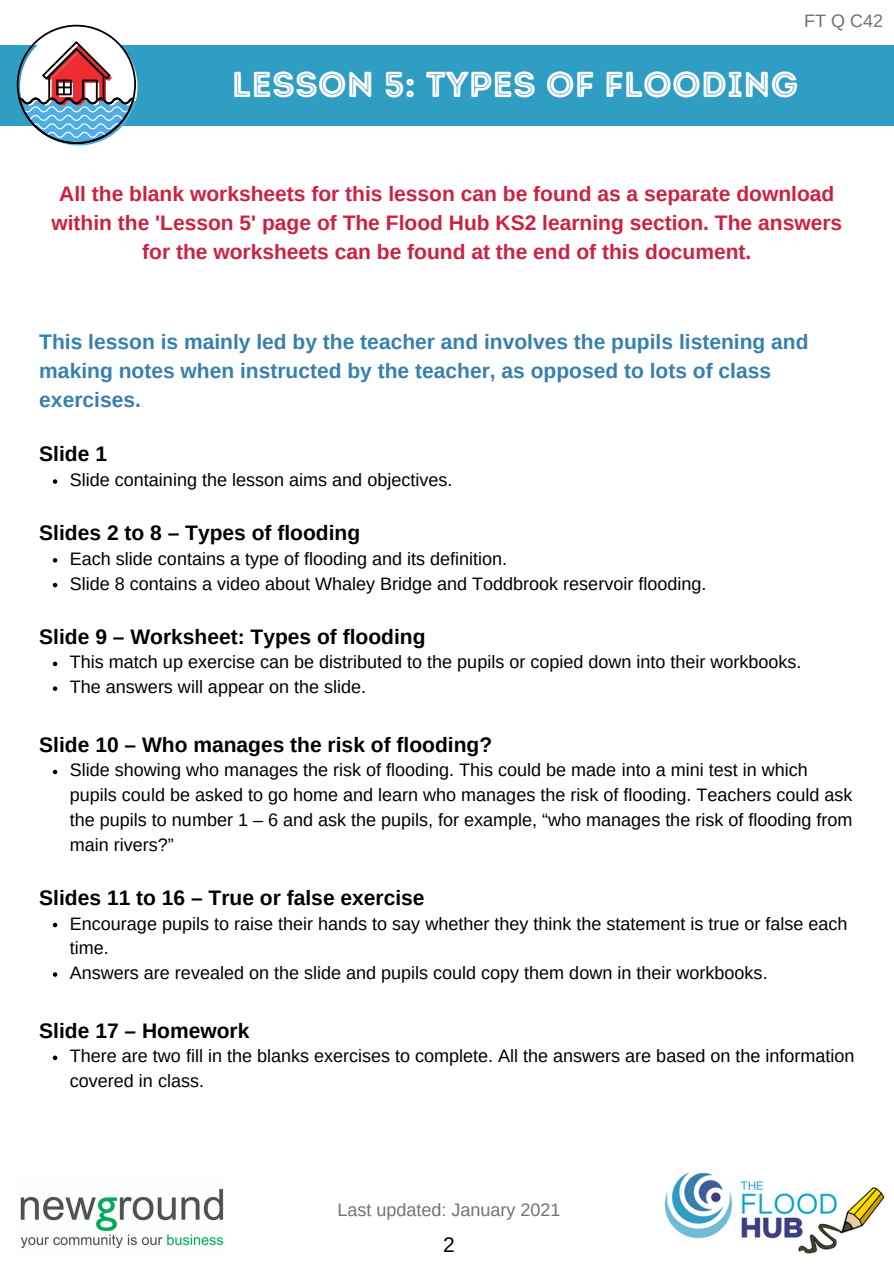
<style>
.page{position:relative;width:894px;height:1264px;background:#fff}
.page>*{position:absolute;margin:0;border:0;box-sizing:border-box;transform-origin:0 0}
.t1{font:36px "Intro Rust Base Line";color:#fff}
.t2{font:700 21px/29.2px "Arimo";color:#cc2141;text-align:center}
.t3{font:700 21px "Arimo";color:#000}
.t4{font:700 21px/29.2px "Arimo";color:#3780ae}
.t5{font:21px "Arimo";color:#000}
.t6{font:18px/24.8px "Arimo";color:#000}
.t7{font:18px "Arimo";color:#737373}
</style>
<div class="page">
<img style="left:664px;top:1172px;width:221px;height:82px">
<div style="left:0;top:45px;width:893px;height:80px;background:#309dc3"></div>
<svg style="left:17px;top:25px;width:120px;height:120px"></svg>
<img style="left:20px;top:1188px;width:204px;height:61px">
<svg style="left:53px;top:479px;width:4px;height:5px"></svg>
<svg style="left:53px;top:558px;width:4px;height:4px"></svg>
<svg style="left:53px;top:583px;width:4px;height:4px"></svg>
<svg style="left:53px;top:661px;width:4px;height:5px"></svg>
<svg style="left:53px;top:686px;width:4px;height:5px"></svg>
<svg style="left:53px;top:769px;width:4px;height:5px"></svg>
<svg style="left:53px;top:922px;width:4px;height:5px"></svg>
<svg style="left:53px;top:972px;width:4px;height:4px"></svg>
<svg style="left:53px;top:1055px;width:4px;height:5px"></svg>
<p class="t7" style="left:804px;top:11px;width:80px">FT Q C42</p>
<h2 class="t1" style="left:232px;top:63px;width:567px">LESSON 5: TYPES OF FLOODING</h2>
<p class="t2" style="left:51px;top:179px;width:792px">All the blank worksheets for this lesson can be found as a separate download within the 'Lesson 5' page of The Flood Hub KS2 learning section. The answers for the worksheets can be found at the end of this document.</p>
<h3 class="t4" style="left:39px;top:327px;width:770px">This lesson is mainly led by the teacher and involves the pupils listening and making notes when instructed by the teacher, as opposed to lots of class exercises.</h3>
<h1 class="t3" style="left:39px;top:442px;width:69px">Slide 1</h1>
<h2 class="t6" style="left:70px;top:467px;width:384px">Slide containing the lesson aims and objectives.</h2>
<h2 class="t3" style="left:39px;top:521px;width:322px">Slides 2 to 8 – Types of flooding</h2>
<h2 class="t6" style="left:70px;top:546px;width:438px">Each slide contains a type of flooding and its definition.</h2>
<p class="t6" style="left:70px;top:571px;width:637px">Slide 8 contains a video about Whaley Bridge and Toddbrook reservoir flooding.</p>
<p class="t3" style="left:39px;top:624px;width:387px">Slide 9 – Worksheet: Types of flooding</p>
<p class="t6" style="left:70px;top:649px;width:733px">This match up exercise can be distributed to the pupils or copied down into their workbooks.</p>
<p class="t6" style="left:70px;top:674px;width:297px">The answers will appear on the slide.</p>
<h2 class="t3" style="left:39px;top:732px;width:454px">Slide 10 – Who manages the risk of flooding?</h2>
<p class="t6" style="left:70px;top:757px;width:783px">Slide showing who manages the risk of flooding. This could be made into a mini test in which pupils could be asked to go home and learn who manages the risk of flooding. Teachers could ask the pupils to number 1 – 6 and ask the pupils, for example, “who manages the risk of flooding from main rivers?”</p>
<p class="t3" style="left:39px;top:885px;width:386px">Slides 11 to 16 – True or false exercise</p>
<h2 class="t6" style="left:70px;top:910px;width:779px">Encourage pupils to raise their hands to say whether they think the statement is true or false each time.</h2>
<p class="t6" style="left:70px;top:960px;width:699px">Answers are revealed on the slide and pupils could copy them down in their workbooks.</p>
<h2 class="t3" style="left:39px;top:1018px;width:211px">Slide 17 – Homework</h2>
<p class="t6" style="left:70px;top:1043px;width:785px">There are two fill in the blanks exercises to complete. All the answers are based on the information covered in class.</p>
<p class="t7" style="left:337px;top:1199px;width:225px">Last updated: January 2021</p>
<p class="t5" style="left:443px;top:1233px;width:13px">2</p>
</div>
